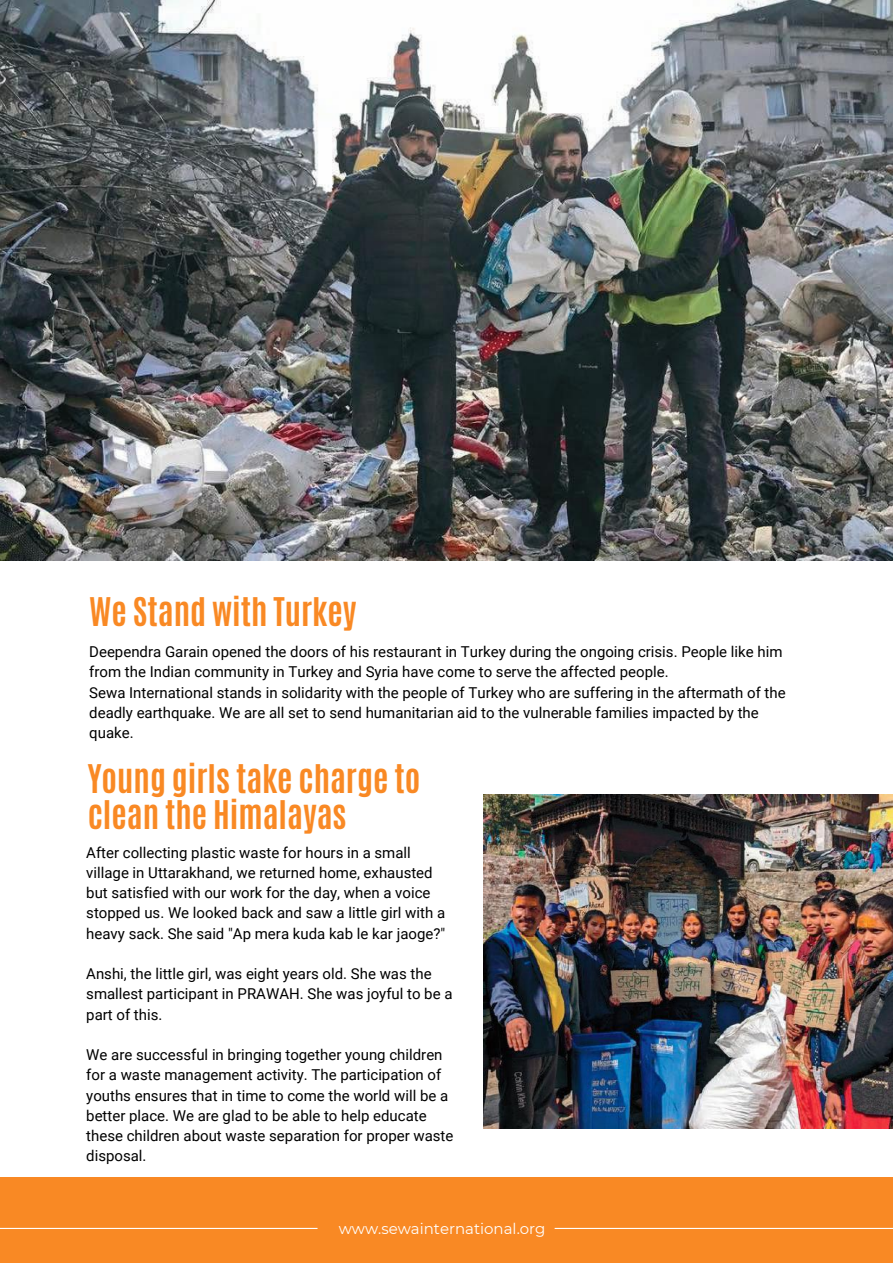
<style>
.page{position:relative;width:893px;height:1264px;background:#fff}
.page>*{position:absolute;margin:0;border:0;box-sizing:border-box;transform-origin:0 0}
.t1{font:700 33px/36px "Antonio";color:#f98924}
.t2{font:15px/20.2px "Roboto";color:#000}
.t3{font:15px "Montserrat";color:#fff}
</style>
<div class="page">
<img style="left:483px;top:794px;width:409px;height:334px">
<div style="left:0;top:1176px;width:892px;height:86px;background:#f98924"></div>
<hr style="left:0;top:1227px;width:317px;height:1px;background:#fff">
<hr style="left:554px;top:1227px;width:338px;height:1px;background:#fff">
<img style="left:0;top:0;width:892px;height:560px">
<h1 class="t1" style="left:89px;top:593px;width:269px">We Stand with Turkey</h1>
<p class="t2" style="left:89px;top:642px;width:698px">Deependra Garain opened the doors of his restaurant in Turkey during the ongoing crisis. People like him from the Indian community in Turkey and Syria have come to serve the affected people.<br>Sewa International stands in solidarity with the people of Turkey who are suffering in the aftermath of the deadly earthquake. We are all set to send humanitarian aid to the vulnerable families impacted by the quake.</p>
<h1 class="t1" style="left:88px;top:761px;width:334px">Young girls take charge to clean the Himalayas</h1>
<p class="t2" style="left:86px;top:842px;width:360px">After collecting plastic waste for hours in a small village in Uttarakhand, we returned home, exhausted but satisfied with our work for the day, when a voice stopped us. We looked back and saw a little girl with a heavy sack. She said "Ap mera kuda kab le kar jaoge?"</p>
<p class="t2" style="left:86px;top:963px;width:368px">Anshi, the little girl, was eight years old. She was the smallest participant in PRAWAH. She was joyful to be a part of this.</p>
<p class="t2" style="left:86px;top:1044px;width:368px">We are successful in bringing together young children for a waste management activity. The participation of youths ensures that in time to come the world will be a better place. We are glad to be able to help educate these children about waste separation for proper waste disposal.</p>
<p class="t3" style="left:338px;top:1218px;width:208px">www.sewainternational.org</p>
</div>
